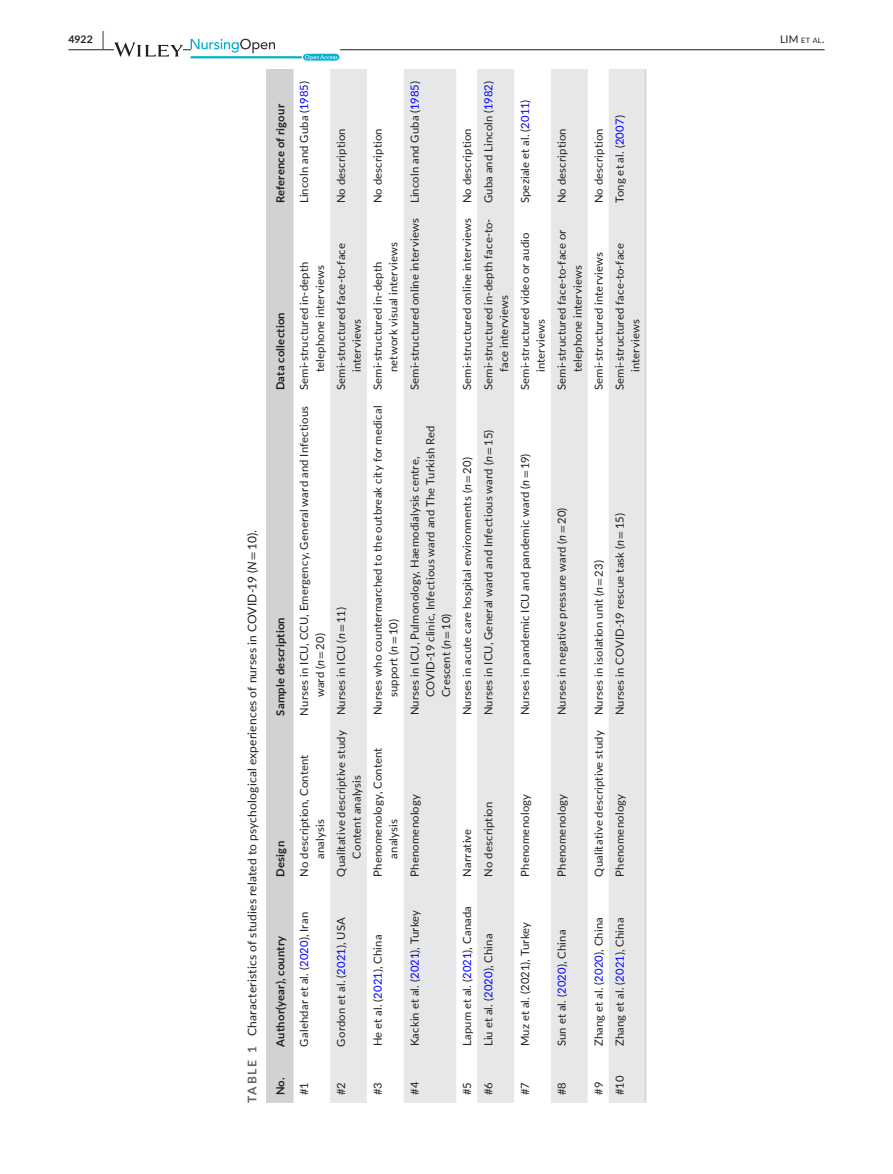
<style>
.page{position:relative;width:893px;height:1174px;background:#fff}
.page>*{position:absolute;margin:0;border:0;box-sizing:border-box;transform-origin:0 0}
.t1{font:12px "Lato";letter-spacing:.015em;color:#231f20}
.t2{font:11.25px/15.8px "Lato";letter-spacing:.015em;color:#231f20}
.t3{font:700 11.25px "Lato";letter-spacing:.02em;color:#231f20}
.t4{font:10.5px "Lato";color:#231f20}
.t5{font:700 10.5px "Lato";color:#231f20}
.s1{font-size:19.5px}
.s2{font-size:7.35px}
.s3{font-weight:700;color:#636366}
.s4{font-style:italic}
.s5{font-family:"STIX"}
.s6{color:#00f}
</style>
<div class="page">
<hr style="left:68px;top:49px;width:756px;height:1px;background:#231f20">
<svg style="left:114px;top:42px;width:69px;height:15px"></svg>
<svg style="left:191px;top:39px;width:148px;height:22px"></svg>
<div style="left:266px;top:69px;width:28px;height:1033px;background:#d1d2d4"></div>
<svg style="left:330px;top:69px;width:315px;height:1033px;fill:#e6e7e9"></svg>
<hr style="left:645px;top:1054px;width:1px;height:48px;background:#d1d2d4">
<hr style="left:645px;top:884px;width:1px;height:170px;background:#d1d2d4">
<hr style="left:645px;top:723px;width:1px;height:161px;background:#d1d2d4">
<hr style="left:645px;top:398px;width:1px;height:325px;background:#d1d2d4">
<hr style="left:645px;top:211px;width:1px;height:187px;background:#d1d2d4">
<hr style="left:645px;top:69px;width:1px;height:142px;background:#d1d2d4">
<p class="t5" style="left:68px;top:31px;width:37px">4922 <span class="s1">|</span></p>
<p class="t4" style="left:780px;top:31px;width:46px">LIM <span class="s2">et al</span>.</p>
<p class="t1" style="left:243px;top:1102px;width:574px;rotate:-90deg"><span class="s3">TABLE 1</span> Characteristics of studies related to psychological experiences of nurses in COVID-19 (<span class="s4">N</span><span class="s5">=</span> 10).</p>
<p class="t3" style="left:272px;top:203px;width:101px;rotate:-90deg">Reference of rigour</p>
<p class="t3" style="left:272px;top:390px;width:80px;rotate:-90deg">Data collection</p>
<p class="t3" style="left:272px;top:715px;width:100px;rotate:-90deg">Sample description</p>
<p class="t3" style="left:272px;top:876px;width:37px;rotate:-90deg">Design</p>
<p class="t3" style="left:272px;top:1046px;width:112px;rotate:-90deg">Author(year), country</p>
<p class="t3" style="left:272px;top:1095px;width:20px;rotate:-90deg">No.</p>
<p class="t2" style="left:296px;top:203px;width:124px;rotate:-90deg">Lincoln and Guba (<span class="s6">1985</span>)</p>
<p class="t2" style="left:333px;top:203px;width:76px;rotate:-90deg">No description</p>
<p class="t2" style="left:296px;top:390px;width:130px;text-align:right;rotate:-90deg">Semi-structured in-depth telephone interviews</p>
<p class="t2" style="left:296px;top:697px;width:293px;text-indent:-18px;rotate:-90deg">Nurses in ICU, CCU, Emergency, General ward and Infectious ward (<span class="s4">n</span><span class="s5">=</span> 20)</p>
<p class="t2" style="left:296px;top:858px;width:106px;text-indent:-18px;rotate:-90deg">No description, Content analysis</p>
<p class="t2" style="left:333px;top:372px;width:130px;text-indent:-18px;rotate:-90deg">Semi-structured face-to-face interviews</p>
<p class="t2" style="left:333px;top:715px;width:110px;rotate:-90deg">Nurses in ICU (<span class="s4">n</span><span class="s5">=</span> 11)</p>
<p class="t2" style="left:333px;top:858px;width:130px;text-indent:-18px;rotate:-90deg">Qualitative descriptive study<br>Content analysis</p>
<p class="t2" style="left:369px;top:203px;width:76px;rotate:-90deg">No description</p>
<p class="t2" style="left:369px;top:372px;width:132px;text-indent:-18px;rotate:-90deg">Semi-structured in-depth network visual interviews</p>
<p class="t2" style="left:369px;top:697px;width:293px;text-indent:-18px;rotate:-90deg">Nurses who countermarched to the outbreak city for medical support (<span class="s4">n</span><span class="s5">=</span> 10)</p>
<p class="t2" style="left:406px;top:203px;width:124px;rotate:-90deg">Lincoln and Guba (<span class="s6">1985</span>)</p>
<p class="t2" style="left:406px;top:390px;width:173px;rotate:-90deg">Semi-structured online interviews</p>
<p class="t2" style="left:406px;top:697px;width:273px;text-indent:-18px;rotate:-90deg">Nurses in ICU, Pulmonology, Haemodialysis centre,<br>COVID-19 clinic, Infectious ward and The Turkish Red<br>Crescent (<span class="s4">n</span><span class="s5">=</span> 10)</p>
<p class="t2" style="left:459px;top:203px;width:76px;rotate:-90deg">No description</p>
<p class="t2" style="left:459px;top:390px;width:173px;rotate:-90deg">Semi-structured online interviews</p>
<p class="t2" style="left:480px;top:203px;width:124px;rotate:-90deg">Guba and Lincoln (<span class="s6">1982</span>)</p>
<p class="t2" style="left:480px;top:372px;width:155px;text-indent:-18px;rotate:-90deg">Semi-structured in-depth face-to&shy;face interviews</p>
<p class="t2" style="left:459px;top:715px;width:260px;rotate:-90deg">Nurses in acute care hospital environments (<span class="s4">n</span><span class="s5">=</span> 20)</p>
<p class="t2" style="left:480px;top:715px;width:287px;rotate:-90deg">Nurses in ICU, General ward and Infectious ward (<span class="s4">n</span><span class="s5">=</span> 15)</p>
<p class="t2" style="left:369px;top:858px;width:113px;text-indent:-18px;rotate:-90deg">Phenomenology, Content analysis</p>
<p class="t2" style="left:406px;top:876px;width:84px;rotate:-90deg">Phenomenology</p>
<p class="t2" style="left:459px;top:876px;width:49px;rotate:-90deg">Narrative</p>
<p class="t2" style="left:480px;top:876px;width:76px;rotate:-90deg">No description</p>
<p class="t2" style="left:517px;top:203px;width:105px;rotate:-90deg">Speziale et al. (<span class="s6">2011</span>)</p>
<p class="t2" style="left:517px;top:372px;width:141px;text-indent:-18px;rotate:-90deg">Semi-structured video or audio interviews</p>
<p class="t2" style="left:517px;top:715px;width:263px;rotate:-90deg">Nurses in pandemic ICU and pandemic ward (<span class="s4">n</span><span class="s5">=</span> 19)</p>
<p class="t2" style="left:517px;top:876px;width:84px;rotate:-90deg">Phenomenology</p>
<p class="t2" style="left:553px;top:203px;width:76px;rotate:-90deg">No description</p>
<p class="t2" style="left:553px;top:372px;width:144px;text-indent:-18px;rotate:-90deg">Semi-structured face-to-face or telephone interviews</p>
<p class="t2" style="left:590px;top:203px;width:76px;rotate:-90deg">No description</p>
<p class="t2" style="left:611px;top:203px;width:90px;rotate:-90deg">Tong et al. (<span class="s6">2007</span>)</p>
<p class="t2" style="left:590px;top:390px;width:140px;rotate:-90deg">Semi-structured interviews</p>
<p class="t2" style="left:611px;top:372px;width:130px;text-indent:-18px;rotate:-90deg">Semi-structured face-to-face interviews</p>
<p class="t2" style="left:553px;top:715px;width:209px;rotate:-90deg">Nurses in negative pressure ward (<span class="s4">n</span><span class="s5">=</span> 20)</p>
<p class="t2" style="left:553px;top:876px;width:84px;rotate:-90deg">Phenomenology</p>
<p class="t2" style="left:590px;top:715px;width:156px;rotate:-90deg">Nurses in isolation unit (<span class="s4">n</span><span class="s5">=</span> 23)</p>
<p class="t2" style="left:590px;top:876px;width:148px;rotate:-90deg">Qualitative descriptive study</p>
<p class="t2" style="left:611px;top:715px;width:204px;rotate:-90deg">Nurses in COVID-19 rescue task (<span class="s4">n</span><span class="s5">=</span> 15)</p>
<p class="t2" style="left:611px;top:876px;width:84px;rotate:-90deg">Phenomenology</p>
<p class="t2" style="left:296px;top:1046px;width:136px;rotate:-90deg">Galehdar et al. (<span class="s6">2020</span>), Iran</p>
<p class="t2" style="left:296px;top:1095px;width:15px;rotate:-90deg">#1</p>
<p class="t2" style="left:333px;top:1046px;width:131px;rotate:-90deg">Gordon et al. (<span class="s6">2021</span>), USA</p>
<p class="t2" style="left:333px;top:1095px;width:15px;rotate:-90deg">#2</p>
<p class="t2" style="left:369px;top:1046px;width:113px;rotate:-90deg">He et al. (<span class="s6">2021</span>), China</p>
<p class="t2" style="left:369px;top:1095px;width:15px;rotate:-90deg">#3</p>
<p class="t2" style="left:406px;top:1046px;width:138px;rotate:-90deg">Kackin et al. (<span class="s6">2021</span>), Turkey</p>
<p class="t2" style="left:406px;top:1095px;width:15px;rotate:-90deg">#4</p>
<p class="t2" style="left:459px;top:1046px;width:142px;rotate:-90deg">Lapum et al. (<span class="s6">2021</span>), Canada</p>
<p class="t2" style="left:480px;top:1046px;width:114px;rotate:-90deg">Liu et al. (<span class="s6">2020</span>), China</p>
<p class="t2" style="left:459px;top:1095px;width:15px;rotate:-90deg">#5</p>
<p class="t2" style="left:480px;top:1095px;width:15px;rotate:-90deg">#6</p>
<p class="t2" style="left:517px;top:1046px;width:126px;rotate:-90deg">Muz et al. (2021), Turkey</p>
<p class="t2" style="left:517px;top:1095px;width:14px;rotate:-90deg">#7</p>
<p class="t2" style="left:553px;top:1046px;width:118px;rotate:-90deg">Sun et al. (<span class="s6">2020</span>), China</p>
<p class="t2" style="left:553px;top:1095px;width:15px;rotate:-90deg">#8</p>
<p class="t2" style="left:590px;top:1046px;width:130px;rotate:-90deg">Zhang et al. (<span class="s6">2020</span>), China</p>
<p class="t2" style="left:611px;top:1046px;width:130px;rotate:-90deg">Zhang et al. (<span class="s6">2021</span>), China</p>
<p class="t2" style="left:590px;top:1095px;width:15px;rotate:-90deg">#9</p>
<p class="t2" style="left:611px;top:1095px;width:21px;rotate:-90deg">#10</p>
</div>
